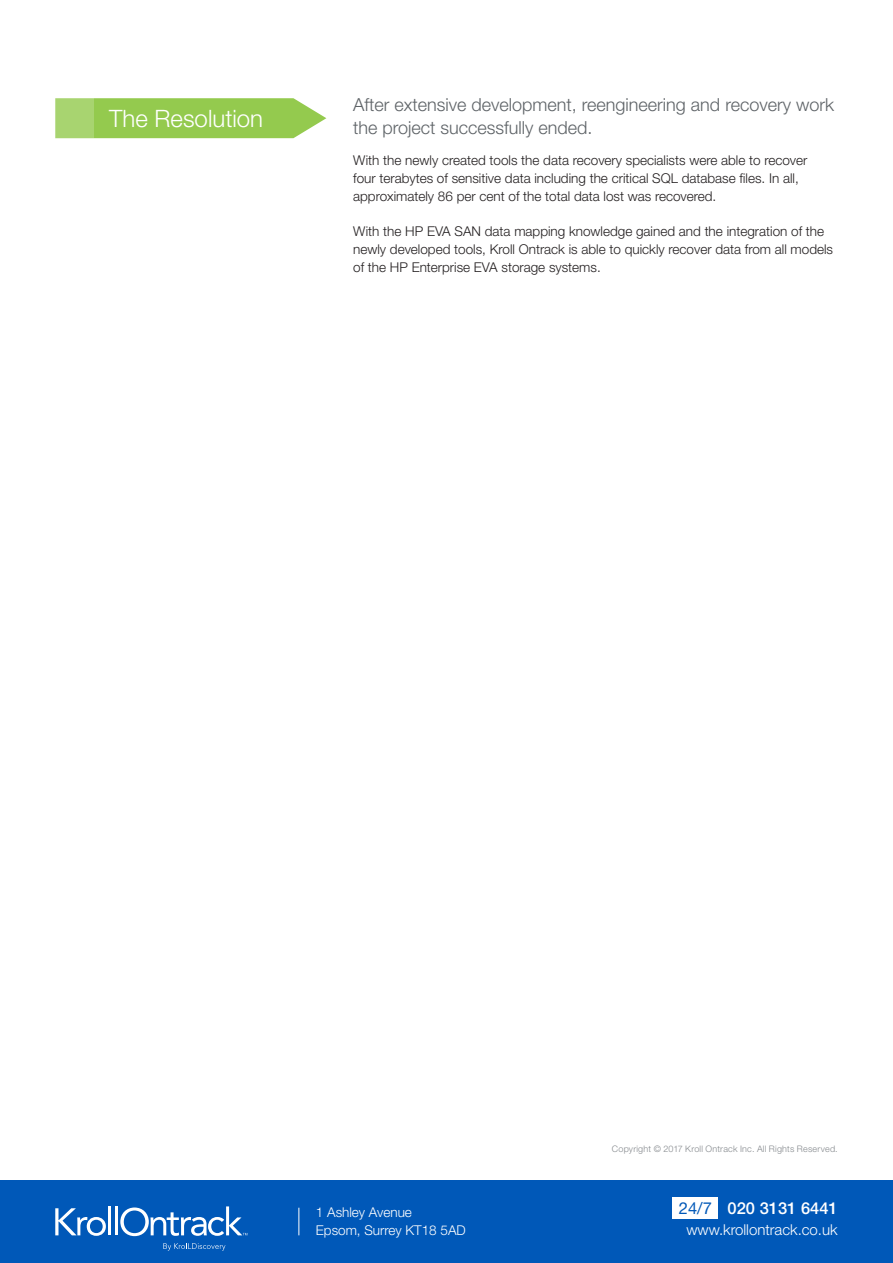
<style>
.page{position:relative;width:893px;height:1263px;background:#fff}
.page>*{position:absolute;margin:0;border:0;box-sizing:border-box;transform-origin:0 0}
.Subhead_1{font:300 24px "Helvetica Neue LT Std";color:#fff}
.Subhead_1-2{font:300 18px/22.5px "Helvetica Neue LT Std";color:#5e6367}
.Phone{font:500 16.5px "Helvetica Neue LT Std";color:#fff}
.t1{font:16.5px "Helvetica Neue LT Std";color:#0058b8}
.Phone-2{font:300 15px "Helvetica Neue LT Std";color:#fff}
.Body{font:300 13.5px/18px "Helvetica Neue LT Std";color:#231f20}
.t2{font:300 13.5px/18px "Helvetica Neue LT Std";color:#fff}
.t3{font:300 9px "Helvetica Neue LT Std";letter-spacing:.025em;color:#868a8e}
</style>
<div class="page">
<div style="left:0;top:1180px;width:893px;height:83px;background:#0058b8"></div>
<svg style="left:55px;top:1208px;width:51px;height:28px"></svg>
<hr style="left:108px;top:1206px;width:3px;height:29px;background:#fff">
<hr style="left:115px;top:1206px;width:3px;height:29px;background:#fff">
<svg style="left:120px;top:1206px;width:127px;height:30px"></svg>
<svg style="left:163px;top:1243px;width:62px;height:8px"></svg>
<div style="left:672px;top:1197px;width:46px;height:22px;background:#fff"></div>
<svg style="left:298px;top:1208px;width:1px;height:27px"></svg>
<svg style="left:94px;top:98px;width:232px;height:40px"></svg>
<div style="left:55px;top:98px;width:39px;height:40px;background:#a8d470"></div>
<p class="Subhead_1" style="left:109px;top:104px;width:155px">The Resolution</p>
<p class="Subhead_1-2" style="left:353px;top:93px;width:482px">After extensive development, reengineering and recovery work the project successfully ended.</p>
<p class="Body" style="left:353px;top:151px;width:456px">With the newly created tools the data recovery specialists were able to recover four terabytes of sensitive data including the critical SQL database files. In all, approximately 86 per cent of the total data lost was recovered.</p>
<p class="Body" style="left:353px;top:222px;width:481px">With the HP EVA SAN data mapping knowledge gained and the integration of the newly developed tools, Kroll Ontrack is able to quickly recover data from all models of the HP Enterprise EVA storage systems.</p>
<p class="t3" style="left:612px;top:1144px;width:227px">Copyright © 2017 Kroll Ontrack Inc. All Rights Reserved.</p>
<p class="t2" style="left:316px;top:1203px;width:151px">1 Ashley Avenue<br>Epsom, Surrey KT18 5AD</p>
<p class="t1" style="left:679px;top:1198px;width:35px">24/7</p>
<p class="Phone" style="left:728px;top:1198px;width:112px">020 3131 6441</p>
<p class="Phone-2" style="left:686px;top:1221px;width:153px">www.krollontrack.co.uk</p>
</div>
